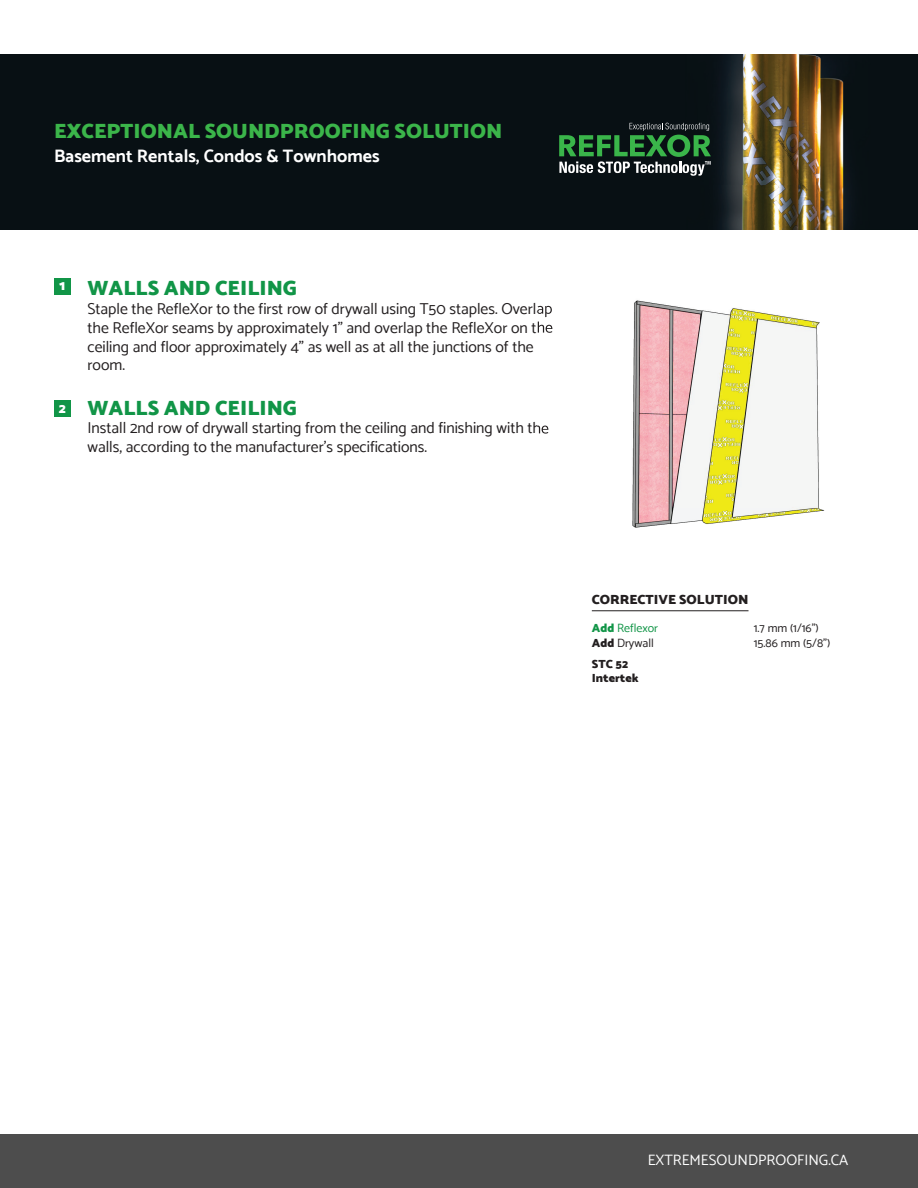
<style>
.page{position:relative;width:918px;height:1188px;background:#fff}
.page>*{position:absolute;margin:0;border:0;box-sizing:border-box;transform-origin:0 0}
.t1{font:900 21px "Catamaran";color:#3bb54a}
.t2{font:900 21px "Catamaran";color:#119547}
.t3{font:700 18px "Catamaran";color:#fff}
.t4{font:15.75px/18.9px "Catamaran";color:#231f20}
.t5{font:15px "Catamaran";color:#fff}
.t6{font:900 13.95px "Catamaran";color:#fff}
.t7{font:900 13.5px "Catamaran";color:#231f20}
.t8{font:12px "Catamaran";color:#231f20}
.t9{font:900 12px/14.4px "Catamaran";color:#231f20}
.t10{font:12px "Catamaran";color:#119547}
.s1{font-weight:900}
</style>
<div class="page">
<img style="left:0;top:54px;width:918px;height:176px">
<svg style="left:559px;top:123px;width:152px;height:53px;background:#30503b"></svg>
<div style="left:54px;top:279px;width:17px;height:16px;background:#119547"></div>
<div style="left:54px;top:401px;width:17px;height:16px;background:#119547"></div>
<div style="left:0;top:1134px;width:918px;height:54px;background:#4d4d4d"></div>
<img style="left:545px;top:300px;width:280px;height:228px">
<img style="left:537px;top:303px;width:15px;height:14px">
<img style="left:537px;top:321px;width:16px;height:15px">
<img style="left:537px;top:422px;width:12px;height:15px">
<hr style="left:592px;top:610px;width:157px;height:1px;background:#231f20">
<h1 class="t1" style="left:54px;top:118px;width:450px">EXCEPTIONAL SOUNDPROOFING SOLUTION</h1>
<p class="t3" style="left:54px;top:145px;width:327px">Basement Rentals, Condos &amp; Townhomes</p>
<p class="t6" style="left:59px;top:277px;width:8px">1</p>
<p class="t6" style="left:59px;top:400px;width:8px">2</p>
<h1 class="t2" style="left:87px;top:275px;width:211px">WALLS AND CEILING</h1>
<p class="t4" style="left:87px;top:299px;width:467px">Staple the RefleXor to the first row of drywall using T50 staples. Overlap the RefleXor seams by approximately 1” and overlap the RefleXor on the ceiling and floor approximately 4” as well as at all the junctions of the room.</p>
<h1 class="t2" style="left:87px;top:395px;width:211px">WALLS AND CEILING</h1>
<p class="t4" style="left:87px;top:419px;width:463px">Install 2nd row of drywall starting from the ceiling and finishing with the walls, according to the manufacturer’s specifications.</p>
<p class="t7" style="left:592px;top:592px;width:158px">CORRECTIVE SOLUTION</p>
<p class="t10" style="left:592px;top:621px;width:68px"><span class="s1">Add</span> Reflexor</p>
<p class="t8" style="left:754px;top:621px;width:67px">1.7 mm (1/16”)</p>
<p class="t8" style="left:592px;top:636px;width:63px"><span class="s1">Add</span> Drywall</p>
<p class="t8" style="left:754px;top:636px;width:78px">15.86 mm (5/8”)</p>
<p class="t9" style="left:592px;top:656px;width:48px">STC 52<br>Intertek</p>
<p class="t5" style="left:648px;top:1151px;width:202px">EXTREMESOUNDPROOFING.CA</p>
</div>
